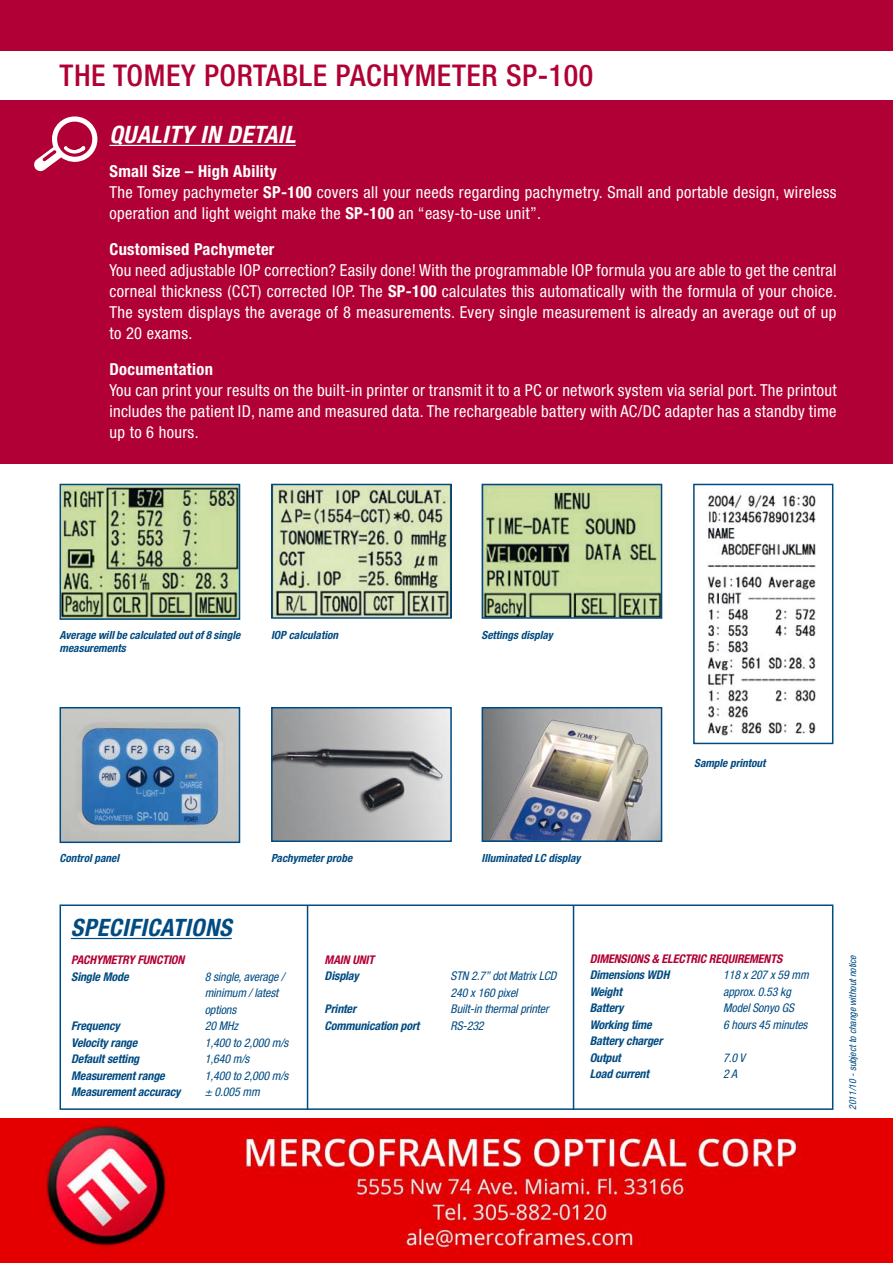
<style>
.page{position:relative;width:893px;height:1263px;background:#fff}
.page>*{position:absolute;margin:0;border:0;box-sizing:border-box;transform-origin:0 0}
.t1{font:500 condensed 30px "Helvetica Neue";letter-spacing:.02em;color:#b10035}
.t2{font:italic 700 condensed 24px "Helvetica Neue";letter-spacing:.02em;color:#fff}
.t3{font:italic 700 condensed 24px "Helvetica Neue";letter-spacing:.02em;color:#004b82}
.t4{font:condensed 16.5px/21px "Helvetica Neue";letter-spacing:.02em;color:#fff;text-align:justify}
.t5{font:700 condensed 16.5px "Helvetica Neue";letter-spacing:.02em;color:#fff}
.t6{font:italic condensed 12px/16.5px "Helvetica Neue";letter-spacing:-.01em;color:#004b82}
.t7{font:italic 700 condensed 12px/16.5px "Helvetica Neue";letter-spacing:-.01em;color:#004b82}
.t8{font:italic 700 condensed 12px "Helvetica Neue";letter-spacing:-.01em;color:#b10035}
.t9{font:italic 700 condensed 11.25px/12.8px "Helvetica Neue";color:#004b82}
.t10{font:italic condensed 9.75px "Helvetica Neue";color:#004b82}
.s1{font-weight:700}
</style>
<div class="page">
<div style="left:0;top:0;width:893px;height:463px;background:#b10035"></div>
<div style="left:0;top:51px;width:893px;height:49px;background:#fff"></div>
<svg style="left:34px;top:116px;width:64px;height:56px"></svg>
<hr style="left:109px;top:145px;width:187px;height:1px;background:#fff">
<img style="left:63px;top:487px;width:174px;height:130px">
<div style="left:60px;top:484px;width:180px;height:136px;border:2px solid #004b82"></div>
<div style="left:60px;top:904px;width:773px;height:206px;border:2px solid #004b82"></div>
<hr style="left:71px;top:938px;width:161px;height:1px;background:#004b82">
<hr style="left:307px;top:905px;width:1px;height:205px;background:#004b82">
<hr style="left:573px;top:905px;width:1px;height:205px;background:#004b82">
<img style="left:274px;top:487px;width:175px;height:129px">
<div style="left:271px;top:484px;width:181px;height:135px;border:2px solid #004b82"></div>
<img style="left:485px;top:487px;width:174px;height:129px">
<div style="left:482px;top:484px;width:180px;height:135px;border:2px solid #004b82"></div>
<img style="left:707px;top:495px;width:109px;height:241px">
<div style="left:693px;top:484px;width:140px;height:260px;border:2px solid #004b82"></div>
<img style="left:63px;top:710px;width:174px;height:130px">
<div style="left:60px;top:707px;width:180px;height:136px;border:2px solid #004b82"></div>
<img style="left:274px;top:710px;width:175px;height:129px">
<div style="left:271px;top:707px;width:181px;height:135px;border:2px solid #004b82"></div>
<img style="left:485px;top:710px;width:174px;height:129px">
<div style="left:482px;top:707px;width:180px;height:135px;border:2px solid #004b82"></div>
<img style="left:0;top:1118px;width:893px;height:145px">
<h1 class="t1" style="left:60px;top:58px;width:535px">THE TOMEY PORTABLE PACHYMETER SP-100</h1>
<h2 class="t2" style="left:109px;top:120px;width:188px">QUALITY IN DETAIL</h2>
<p class="t4" style="left:109px;top:160px;width:729px;text-align:left"><span class="s1">Small Size – High Ability<br></span>The Tomey pachymeter <span class="s1">SP-100</span> covers all your needs regarding pachymetry. Small and portable design, wireless operation and light weight make the <span class="s1">SP-100</span> an “easy-to-use unit”.</p>
<p class="t5" style="left:109px;top:239px;width:166px">Customised Pachymeter</p>
<p class="t4" style="left:109px;top:259px;width:729px">You need adjustable IOP correction? Easily done! With the programmable IOP formula you are able to get the central corneal thickness (CCT) corrected IOP. The <span class="s1">SP-100</span> calculates this automatically with the formula of your choice.<br>The system displays the average of 8 measurements. Every single measurement is already an average out of up to 20 exams.</p>
<p class="t5" style="left:109px;top:359px;width:105px">Documentation</p>
<p class="t4" style="left:109px;top:379px;width:729px">You can print your results on the built-in printer or transmit it to a PC or network system via serial port. The printout includes the patient ID, name and measured data. The rechargeable battery with AC/DC adapter has a standby time up to 6 hours.</p>
<p class="t9" style="left:60px;top:629px;width:182px">Average will be calculated out of 8 single measurements</p>
<p class="t9" style="left:271px;top:629px;width:69px">IOP calculation</p>
<p class="t9" style="left:482px;top:629px;width:73px">Settings display</p>
<p class="t9" style="left:694px;top:756px;width:73px">Sample printout</p>
<p class="t9" style="left:60px;top:852px;width:61px">Control panel</p>
<p class="t9" style="left:271px;top:852px;width:83px">Pachymeter probe</p>
<p class="t9" style="left:482px;top:852px;width:101px">Illuminated LC display</p>
<h2 class="t3" style="left:71px;top:913px;width:162px">SPECIFICATIONS</h2>
<p class="t8" style="left:71px;top:952px;width:115px">PACHYMETRY FUNCTION</p>
<p class="t7" style="left:71px;top:968px;width:59px">Single Mode</p>
<p class="t6" style="left:205px;top:968px;width:81px">8 single, average / minimum / latest options</p>
<p class="t7" style="left:71px;top:1017px;width:50px">Frequency</p>
<p class="t6" style="left:205px;top:1017px;width:35px">20 MHz</p>
<p class="t7" style="left:71px;top:1034px;width:68px">Velocity range</p>
<p class="t6" style="left:205px;top:1034px;width:85px">1,400 to 2,000 m/s</p>
<p class="t7" style="left:71px;top:1050px;width:70px">Default setting</p>
<p class="t6" style="left:205px;top:1050px;width:46px">1,640 m/s</p>
<p class="t7" style="left:71px;top:1067px;width:95px">Measurement range</p>
<p class="t6" style="left:205px;top:1067px;width:85px">1,400 to 2,000 m/s</p>
<p class="t7" style="left:71px;top:1083px;width:111px">Measurement accuracy</p>
<p class="t6" style="left:205px;top:1083px;width:57px">± 0.005 mm</p>
<p class="t8" style="left:325px;top:952px;width:51px">MAIN UNIT</p>
<p class="t7" style="left:325px;top:967px;width:36px">Display</p>
<p class="t6" style="left:451px;top:968px;width:108px">STN 2.7” dot Matrix LCD<br>240 x 160 pixel</p>
<p class="t7" style="left:325px;top:1000px;width:33px">Printer</p>
<p class="t6" style="left:451px;top:1001px;width:100px">Built-in thermal printer</p>
<p class="t7" style="left:325px;top:1017px;width:96px">Communication port</p>
<p class="t6" style="left:451px;top:1017px;width:35px">RS-232</p>
<p class="t8" style="left:590px;top:951px;width:194px">DIMENSIONS &amp; ELECTRIC REQUIREMENTS</p>
<p class="t7" style="left:590px;top:967px;width:81px">Dimensions WDH</p>
<p class="t6" style="left:723px;top:967px;width:87px">118 x 207 x 59 mm</p>
<p class="t7" style="left:590px;top:983px;width:34px">Weight</p>
<p class="t6" style="left:723px;top:983px;width:69px">approx. 0.53 kg</p>
<p class="t7" style="left:590px;top:1000px;width:35px">Battery</p>
<p class="t6" style="left:723px;top:1000px;width:72px">Model Sonyo GS</p>
<p class="t7" style="left:590px;top:1016px;width:64px">Working time</p>
<p class="t6" style="left:723px;top:1016px;width:86px">6 hours 45 minutes</p>
<p class="t7" style="left:590px;top:1033px;width:74px">Battery charger<br>Output</p>
<p class="t6" style="left:723px;top:1049px;width:23px">7.0 V</p>
<p class="t7" style="left:590px;top:1066px;width:61px">Load current</p>
<p class="t6" style="left:723px;top:1066px;width:15px">2 A</p>
<p class="t10" style="left:847px;top:1110px;width:157px;rotate:-90deg">2011/10 - subject to change without notice</p>
</div>
